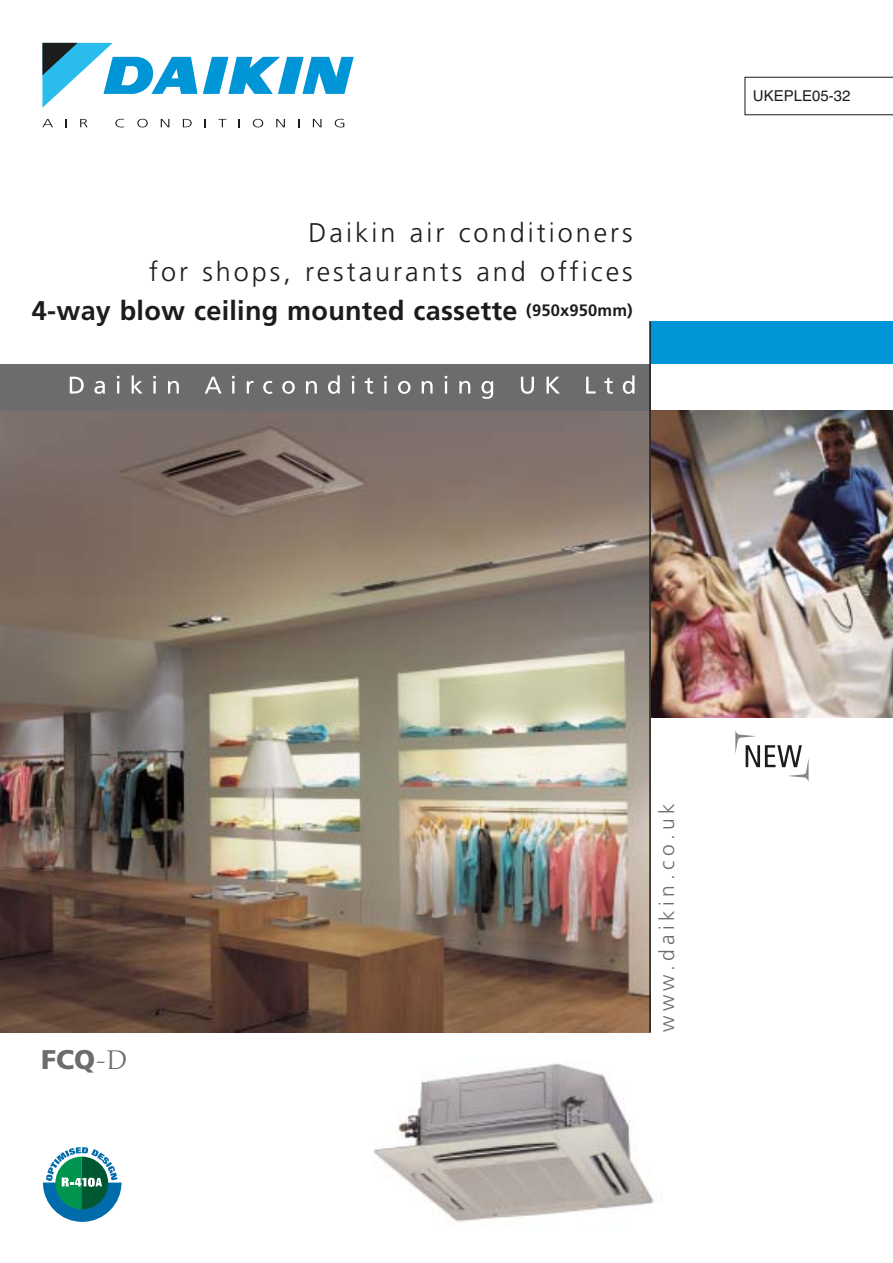
<style>
.page{position:relative;width:893px;height:1263px;background:#fff}
.page>*{position:absolute;margin:0;border:0;box-sizing:border-box;transform-origin:0 0}
.t1{font:300 27px/39px "Frutiger";letter-spacing:.11em;color:#1c1c1a;text-align:right}
.t2{font:900 27px "Frutiger";color:#6b6c6d}
.t3{font:300 21px "Frutiger";letter-spacing:.21em;color:#6b6c6d}
.t4{font:15px "Helvetica";color:#1c1c1a}
.s1{font-weight:700}
.s2{font-weight:700;font-size:16.5px}
.s3{font-family:"Palatino";font-weight:300}
</style>
<div class="page">
<img style="left:0;top:42px;width:893px;height:1180px">
<p class="t1" style="left:32px;top:215px;width:602px">Daikin air conditioners<br>for shops, restaurants and offices<br><span class="s1">4-way blow ceiling mounted cassette</span> <span class="s2">(950x950mm)</span></p>
<p class="t4" style="left:753px;top:91px;width:99px">UKEPLE05-32</p>
<p class="t2" style="left:41px;top:1049px;width:88px">FCQ<span class="s3">-D</span></p>
<p class="t3" style="left:658px;top:1032px;width:230px;rotate:-90deg">www.daikin.co.uk</p>
</div>
